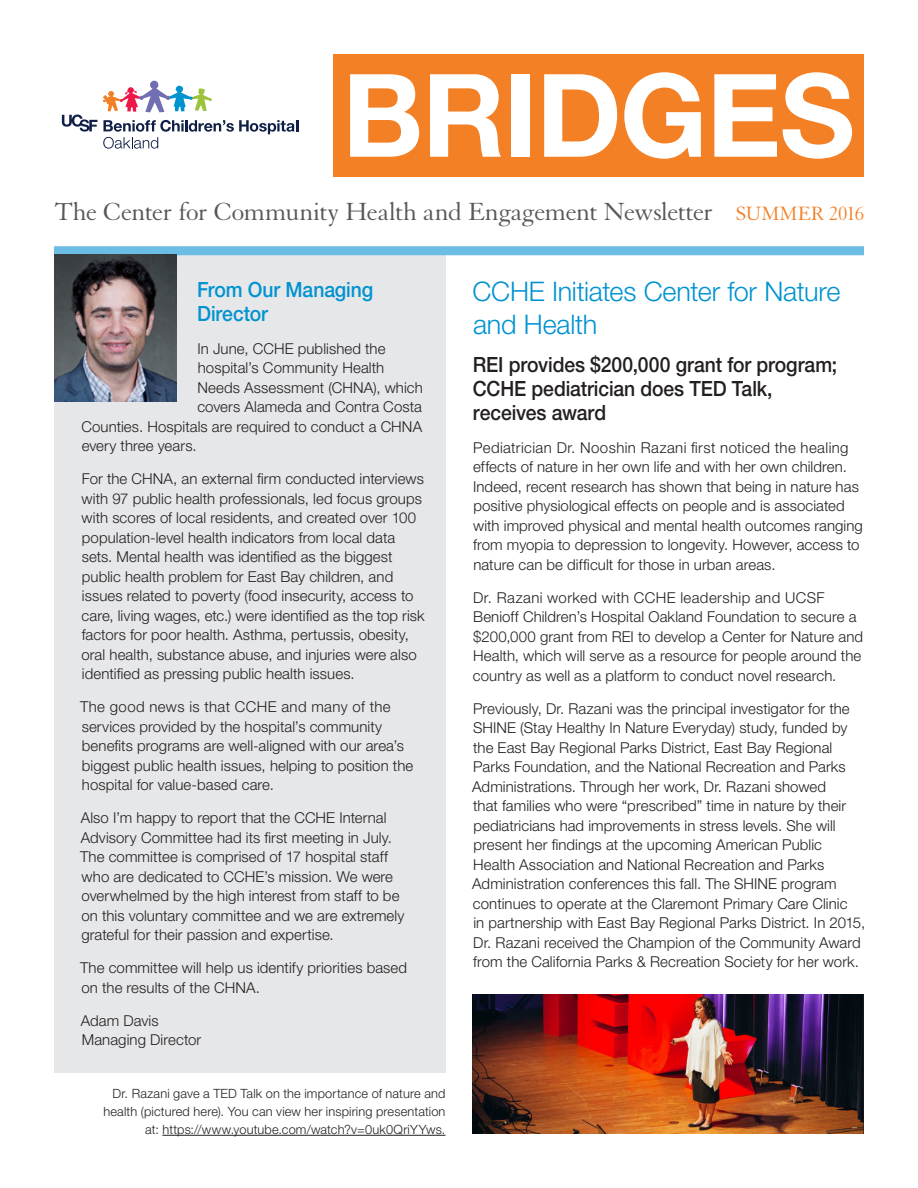
<style>
.page{position:relative;width:918px;height:1188px;background:#fff}
.page>*{position:absolute;margin:0;border:0;box-sizing:border-box;transform-origin:0 0}
.t1{font:700 115.5px "Helvetica Neue LT Std";letter-spacing:-.015em;color:#fff}
.t2{font:27px "Granjon LT Std";letter-spacing:-.02em;color:#57585a}
.t3{font:300 27px/33px "Helvetica Neue LT Std";letter-spacing:-.01em;color:#0093d0}
.t4{font:500 21px/24px "Helvetica Neue LT Std";letter-spacing:-.005em;color:#231f20;scale:.92 1}
.t5{font:500 21px/24px "Helvetica Neue LT Std";letter-spacing:-.005em;color:#0093d0;scale:.92 1}
.t6{font:300 15px/19.5px "Helvetica Neue LT Std";letter-spacing:.005em;color:#231f20}
.t7{font:300 12.75px/18px "Helvetica Neue LT Std";letter-spacing:.015em;color:#231f20;text-align:right}
.s1{font-size:21px;color:#f48026}
</style>
<div class="page">
<div style="left:54px;top:255px;width:392px;height:817px;background:#e6e7e9"></div>
<div style="left:54px;top:246px;width:810px;height:9px;background:#6bbde5"></div>
<img style="left:54px;top:255px;width:123px;height:146px">
<img style="left:472px;top:994px;width:392px;height:140px">
<svg style="left:103px;top:120px;width:195px;height:29px"></svg>
<svg style="left:62px;top:115px;width:35px;height:17px"></svg>
<svg style="left:103px;top:80px;width:109px;height:32px"></svg>
<div style="left:333px;top:54px;width:531px;height:123px;background:#f48026"></div>
<hr style="left:162px;top:1135px;width:284px;height:1px;background:#231f20">
<h1 class="t1" style="left:342px;top:44px;width:514px">BRIDGES</h1>
<h2 class="t2" style="left:54px;top:198px;width:812px">The Center for Community Health and Engagement Newsletter <span class="s1">SUMMER 2016</span></h2>
<h3 class="t5" style="left:197px;top:277px;width:193px">From Our Managing<br>Director</h3>
<p class="t6" style="left:198px;top:338px;width:190px">In June, CCHE published the</p>
<p class="t6" style="left:198px;top:358px;width:188px">hospital’s Community Health</p>
<p class="t6" style="left:198px;top:377px;width:227px">Needs Assessment (CHNA), which</p>
<p class="t6" style="left:197px;top:397px;width:226px">covers Alameda and Contra Costa</p>
<p class="t6" style="left:81px;top:416px;width:342px">Counties. Hospitals are required to conduct a CHNA</p>
<p class="t6" style="left:82px;top:436px;width:116px">every three years.</p>
<p class="t6" style="left:81px;top:469px;width:345px">For the CHNA, an external firm conducted interviews with 97 public health professionals, led focus groups with scores of local residents, and created over 100 population-level health indicators from local data sets. Mental health was identified as the biggest public health problem for East Bay children, and issues related to poverty (food insecurity, access to care, living wages, etc.) were identified as the top risk factors for poor health. Asthma, pertussis, obesity, oral health, substance abuse, and injuries were also identified as pressing public health issues.</p>
<p class="t6" style="left:80px;top:697px;width:335px">The good news is that CCHE and many of the services provided by the hospital’s community benefits programs are well-aligned with our area’s biggest public health issues, helping to position the hospital for value-based care.</p>
<p class="t6" style="left:80px;top:808px;width:326px">Also I’m happy to report that the CCHE Internal Advisory Committee had its first meeting in July.<br>The committee is comprised of 17 hospital staff who are dedicated to CCHE’s mission. We were overwhelmed by the high interest from staff to be on this voluntary committee and we are extremely grateful for their passion and expertise.</p>
<p class="t6" style="left:80px;top:958px;width:329px">The committee will help us identify priorities based on the results of the CHNA.</p>
<p class="t6" style="left:81px;top:1010px;width:122px">Adam Davis<br>Managing Director</p>
<p class="t7" style="left:103px;top:1084px;width:344px">Dr. Razani gave a TED Talk on the importance of nature and health (pictured here). You can view her inspiring presentation at: https://www.youtube.com/watch?v=0uk0QriYYws.</p>
<h2 class="t3" style="left:473px;top:274px;width:369px">CCHE Initiates Center for Nature and Health</h2>
<h3 class="t4" style="left:473px;top:352px;width:398px">REI provides $200,000 grant for program;<br>CCHE pediatrician does TED Talk, receives award</h3>
<p class="t6" style="left:473px;top:437px;width:391px">Pediatrician Dr. Nooshin Razani first noticed the healing effects of nature in her own life and with her own children.<br>Indeed, recent research has shown that being in nature has positive physiological effects on people and is associated with improved physical and mental health outcomes ranging from myopia to depression to longevity. However, access to nature can be difficult for those in urban areas.</p>
<p class="t6" style="left:473px;top:587px;width:392px">Dr. Razani worked with CCHE leadership and UCSF Benioff Children’s Hospital Oakland Foundation to secure a $200,000 grant from REI to develop a Center for Nature and Health, which will serve as a resource for people around the country as well as a platform to conduct novel research.</p>
<p class="t6" style="left:472px;top:698px;width:394px">Previously, Dr. Razani was the principal investigator for the SHINE (Stay Healthy In Nature Everyday) study, funded by the East Bay Regional Parks District, East Bay Regional Parks Foundation, and the National Recreation and Parks Administrations. Through her work, Dr. Razani showed<br>that families who were “prescribed” time in nature by their pediatricians had improvements in stress levels. She will present her findings at the upcoming American Public Health Association and National Recreation and Parks Administration conferences this fall. The SHINE program continues to operate at the Claremont Primary Care Clinic<br>in partnership with East Bay Regional Parks District. In 2015, Dr. Razani received the Champion of the Community Award from the California Parks &amp; Recreation Society for her work.</p>
</div>
